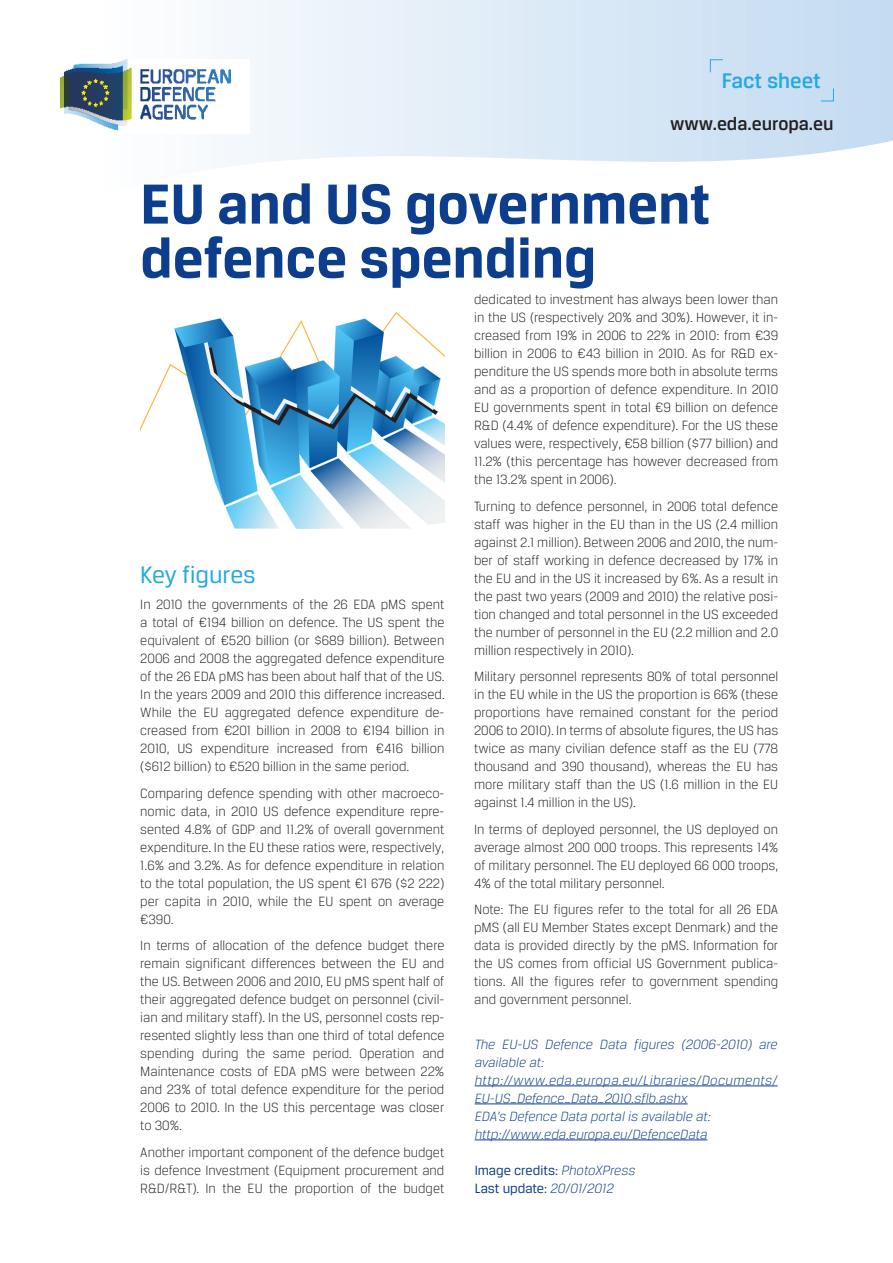
<style>
.page{position:relative;width:893px;height:1263px;background:#fff}
.page>*{position:absolute;margin:0;border:0;box-sizing:border-box;transform-origin:0 0}
.t1{font:700 60px/54px "Breuer Text";color:#0d3e8d}
.t2{font:25.5px "Breuer Text";color:#24aae1}
.t3{font:500 22.5px "Breuer Text";color:#24aae1}
.t4{font:500 19.5px "Breuer Text";color:#231f20}
.t5{font:300 14.25px/18px "Breuer Text";color:#231f20;text-align:justify}
.t6{font:italic 300 14.25px/18px "Breuer Text";color:#0d3e8d}
.t7{font:italic 300 14.25px/18px "Breuer Text";letter-spacing:.03em;color:#0d3e8d}
.t8{font:14.25px "Breuer Text";color:#0d3e8d}
.s1{font-weight:300;font-style:italic}
</style>
<div class="page">
<svg style="left:124px;top:0;width:769px;height:167px"></svg>
<hr style="left:475px;top:1085px;width:303px;height:1px;background:#0d3e8d">
<hr style="left:475px;top:1103px;width:213px;height:1px;background:#0d3e8d">
<hr style="left:475px;top:1139px;width:232px;height:1px;background:#0d3e8d">
<svg style="left:710px;top:59px;width:13px;height:14px"></svg>
<svg style="left:820px;top:88px;width:14px;height:13px"></svg>
<img style="left:140px;top:311px;width:304px;height:217px">
<img style="left:59px;top:60px;width:190px;height:75px">
<p class="t3" style="left:722px;top:68px;width:101px">Fact sheet</p>
<p class="t4" style="left:670px;top:113px;width:165px">www.eda.europa.eu</p>
<p class="t1" style="left:140px;top:176px;width:571px">EU and US government defence spending</p>
<p class="t2" style="left:140px;top:560px;width:117px">Key figures</p>
<p class="t5" style="left:140px;top:595px;width:306px">In 2010 the governments of the 26 EDA pMS spent a total of €194 billion on defence. The US spent the equivalent of €520 billion (or $689 billion). Between 2006 and 2008 the aggregated defence expenditure of the 26 EDA pMS has been about half that of the US.<br>In the years 2009 and 2010 this difference increased.<br>While the EU aggregated defence expenditure de&shy;creased from €201 billion in 2008 to €194 billion in 2010, US expenditure increased from €416 billion ($612 billion) to €520 billion in the same period.</p>
<p class="t5" style="left:140px;top:784px;width:306px">Comparing defence spending with other macroeco&shy;nomic data, in 2010 US defence expenditure repre&shy;sented 4.8% of GDP and 11.2% of overall government expenditure. In the EU these ratios were, respectively, 1.6% and 3.2%. As for defence expenditure in relation to the total population, the US spent €1 676 ($2 222) per capita in 2010, while the EU spent on average €390.</p>
<p class="t5" style="left:140px;top:936px;width:306px">In terms of allocation of the defence budget there remain significant differences between the EU and the US. Between 2006 and 2010, EU pMS spent half of their aggregated defence budget on personnel (civil&shy;ian and military staff). In the US, personnel costs rep&shy;resented slightly less than one third of total defence spending during the same period. Operation and Maintenance costs of EDA pMS were between 22% and 23% of total defence expenditure for the period 2006 to 2010. In the US this percentage was closer to 30%.</p>
<p class="t5" style="left:140px;top:1143px;width:306px">Another important component of the defence budget is defence Investment (Equipment procurement and R&amp;D/R&amp;T). In the EU the proportion of the budget</p>
<p class="t5" style="left:474px;top:290px;width:306px">dedicated to investment has always been lower than in the US (respectively 20% and 30%). However, it in&shy;creased from 19% in 2006 to 22% in 2010: from €39 billion in 2006 to €43 billion in 2010. As for R&amp;D ex&shy;penditure the US spends more both in absolute terms and as a proportion of defence expenditure. In 2010<br>EU governments spent in total €9 billion on defence R&amp;D (4.4% of defence expenditure). For the US these values were, respectively, €58 billion ($77 billion) and 11.2% (this percentage has however decreased from the 13.2% spent in 2006).</p>
<p class="t5" style="left:474px;top:497px;width:306px">Turning to defence personnel, in 2006 total defence staff was higher in the EU than in the US (2.4 million against 2.1 million). Between 2006 and 2010, the num&shy;ber of staff working in defence decreased by 17% in the EU and in the US it increased by 6%. As a result in the past two years (2009 and 2010) the relative posi&shy;tion changed and total personnel in the US exceeded the number of personnel in the EU (2.2 million and 2.0 million respectively in 2010).</p>
<p class="t5" style="left:474px;top:667px;width:306px">Military personnel represents 80% of total personnel in the EU while in the US the proportion is 66% (these proportions have remained constant for the period 2006 to 2010). In terms of absolute figures, the US has twice as many civilian defence staff as the EU (778 thousand and 390 thousand), whereas the EU has more military staff than the US (1.6 million in the EU against 1.4 million in the US).</p>
<p class="t5" style="left:474px;top:820px;width:306px">In terms of deployed personnel, the US deployed on average almost 200 000 troops. This represents 14% of military personnel. The EU deployed 66 000 troops, 4% of the total military personnel.</p>
<p class="t5" style="left:474px;top:900px;width:306px">Note: The EU figures refer to the total for all 26 EDA pMS (all EU Member States except Denmark) and the data is provided directly by the pMS. Information for the US comes from official US Government publica&shy;tions. All the figures refer to government spending and government personnel.</p>
<p class="t6" style="left:475px;top:1035px;width:304px">The EU-US Defence Data figures (2006-2010) are available at:</p>
<p class="t7" style="left:475px;top:1071px;width:304px">http://www.eda.europa.eu/Libraries/Documents/<br>EU-US_Defence_Data_2010.sflb.ashx</p>
<p class="t6" style="left:475px;top:1107px;width:238px">EDA’s Defence Data portal is available at:</p>
<p class="t6" style="left:475px;top:1125px;width:234px">http://www.eda.europa.eu/DefenceData</p>
<p class="t8" style="left:475px;top:1162px;width:162px">Image credits: <span class="s1">PhotoXPress</span></p>
<p class="t8" style="left:475px;top:1180px;width:141px">Last update: <span class="s1">20/01/2012</span></p>
</div>
